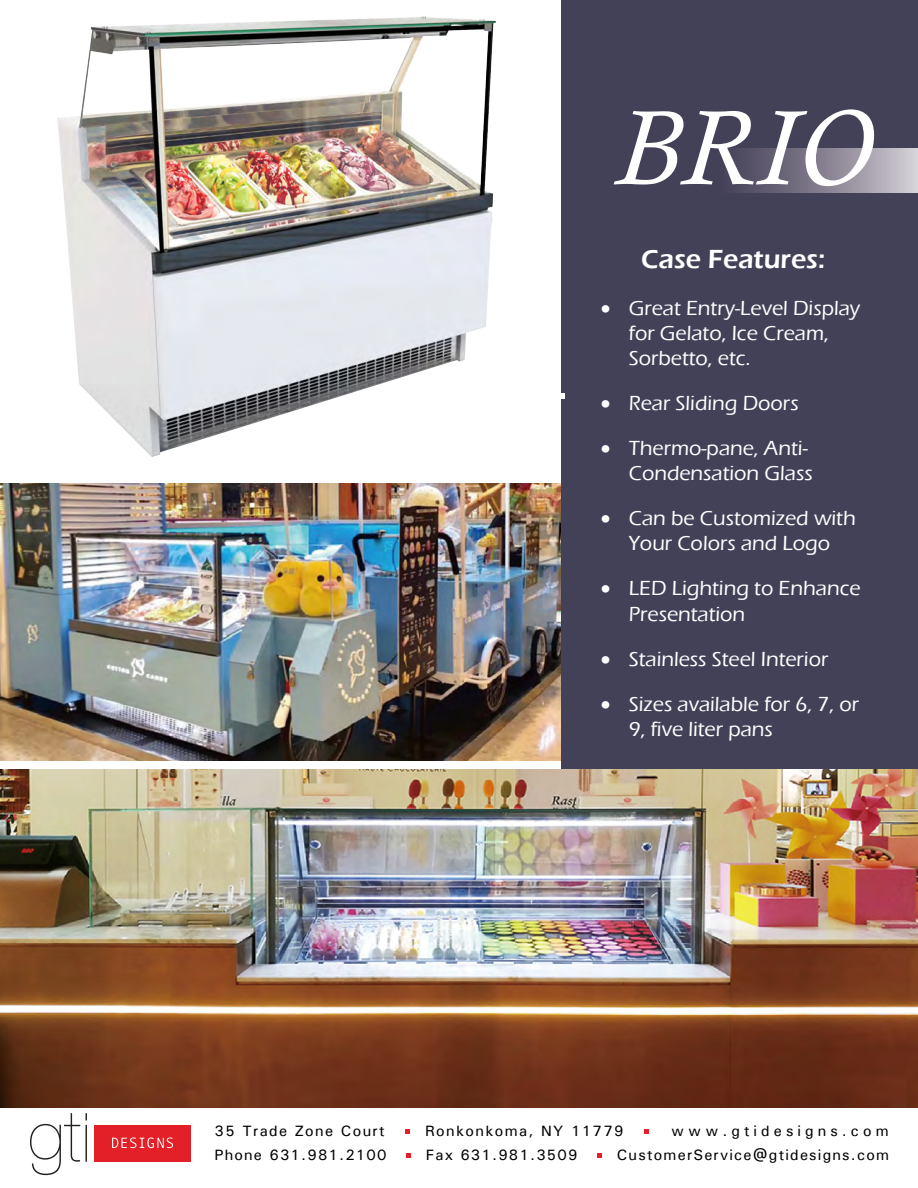
<style>
.page{position:relative;width:918px;height:1188px;background:#fff}
.page>*{position:absolute;margin:0;border:0;box-sizing:border-box;transform-origin:0 0}
.t1{font:italic 108px "Calisto";color:#fff}
.t2{font:600 27px "Eras ITC";color:#fff}
.t3{font:500 21px/25.2px "Eras ITC";color:#fff}
.t4{font:500 15px "Univers";letter-spacing:.08em;color:#000}
.t5{font:500 15px "Univers";letter-spacing:.27em;color:#000}
</style>
<div class="page">
<img style="left:0;top:484px;width:561px;height:277px">
<div style="left:561px;top:0;width:357px;height:776px;background:#434158"></div>
<svg style="left:30px;top:1113px;width:50px;height:62px"></svg>
<hr style="left:86px;top:1125px;width:1px;height:37px;background:#231f20">
<div style="left:94px;top:1125px;width:97px;height:37px;background:#e31f27"></div>
<svg style="left:112px;top:1138px;width:61px;height:10px"></svg>
<div style="left:0;top:393px;width:565px;height:6px;background:#fff"></div>
<svg style="left:405px;top:1129px;width:5px;height:4px"></svg>
<svg style="left:644px;top:1129px;width:4px;height:4px"></svg>
<svg style="left:406px;top:1153px;width:5px;height:4px"></svg>
<svg style="left:597px;top:1153px;width:5px;height:4px"></svg>
<div style="left:719px;top:149px;width:199px;height:43px;background:linear-gradient(to right,#3c3750,#cfcad1)"></div>
<img style="left:58px;top:16px;width:438px;height:441px">
<img style="left:0;top:770px;width:918px;height:338px">
<h1 class="t1" style="left:615px;top:85px;width:258px">BRIO</h1>
<p class="t2" style="left:641px;top:243px;width:185px">Case Features:</p>
<p class="t3" style="left:629px;top:295px;width:233px;text-indent:-28px">• Great Entry-Level Display for Gelato, Ice Cream,<br>Sorbetto, etc.</p>
<p class="t3" style="left:601px;top:391px;width:199px">• Rear Sliding Doors</p>
<p class="t3" style="left:601px;top:436px;width:213px;text-align:right">• Thermo-pane, Anti-<br>Condensation Glass</p>
<p class="t3" style="left:601px;top:506px;width:256px;text-align:center">• Can be Customized with<br>Your Colors and Logo</p>
<p class="t3" style="left:629px;top:576px;width:233px;text-indent:-28px">• LED Lighting to Enhance<br>Presentation</p>
<p class="t3" style="left:601px;top:646px;width:229px">• Stainless Steel Interior</p>
<p class="t3" style="left:629px;top:691px;width:232px;text-indent:-28px">• Sizes available for 6, 7, or<br>9, five liter pans</p>
<p class="t4" style="left:215px;top:1122px;width:172px">35 Trade Zone Court</p>
<p class="t4" style="left:425px;top:1122px;width:200px">Ronkonkoma, NY 11779</p>
<p class="t5" style="left:671px;top:1122px;width:219px">www.gtidesigns.com</p>
<p class="t4" style="left:215px;top:1146px;width:173px">Phone 631.981.2100</p>
<p class="t4" style="left:426px;top:1146px;width:153px">Fax 631.981.3509</p>
<p class="t4" style="left:617px;top:1146px;width:274px">CustomerService@gtidesigns.com</p>
</div>
